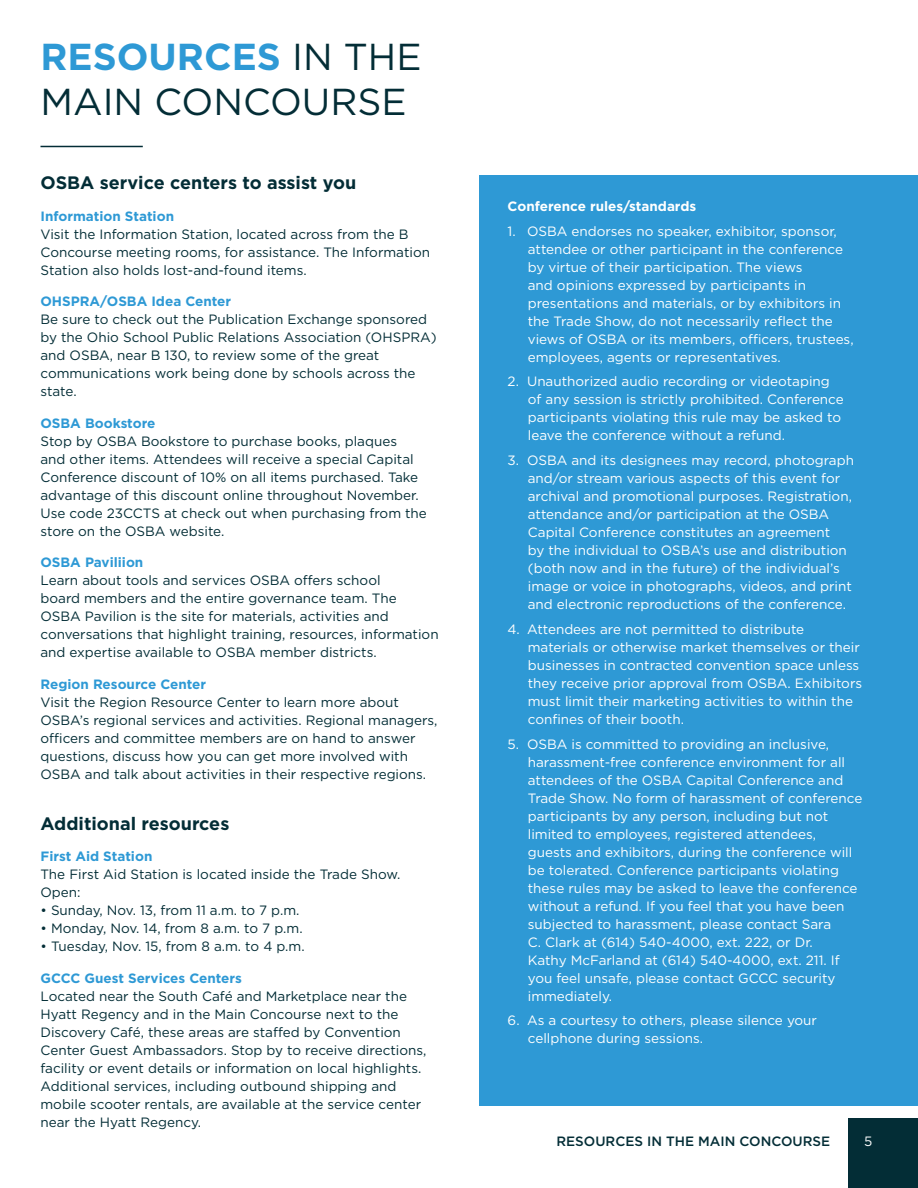
<style>
.page{position:relative;width:918px;height:1188px;background:#fff}
.page>*{position:absolute;margin:0;border:0;box-sizing:border-box;transform-origin:0 0}
.t1{font:37.5px/45px "Gotham";color:#032d36}
.t2{font:700 18px "Gotham";color:#032d36}
.t3{font:13.5px/18px "Gotham";color:#fff}
.t4{font:13.5px/18px "Gotham";color:#032d36}
.t5{font:700 13.5px "Gotham";color:#2e99d5}
.t6{font:500 13.5px "Gotham";color:#032d36}
.t7{font:700 13.5px "Gotham";color:#fff}
.s1{font-weight:700;color:#2e99d5}
</style>
<div class="page">
<hr style="left:40px;top:146px;width:103px;height:1px;background:#032d36">
<div style="left:848px;top:1118px;width:70px;height:70px;background:#032d36"></div>
<div style="left:479px;top:175px;width:439px;height:930px;background:#2e99d5"></div>
<h1 class="t1" style="left:40px;top:34px;width:383px"><span class="s1">RESOURCES</span> IN THE<br>MAIN CONCOURSE</h1>
<h2 class="t2" style="left:40px;top:171px;width:317px">OSBA service centers to assist you</h2>
<p class="t5" style="left:40px;top:207px;width:135px">Information Station</p>
<p class="t4" style="left:40px;top:225px;width:391px">Visit the Information Station, located across from the B<br>Concourse meeting rooms, for assistance. The Information<br>Station also holds lost-and-found items.</p>
<p class="t5" style="left:40px;top:293px;width:192px">OHSPRA/OSBA Idea Center</p>
<p class="t4" style="left:40px;top:310px;width:398px">Be sure to check out the Publication Exchange sponsored by the Ohio School Public Relations Association (OHSPRA) and OSBA, near B 130, to review some of the great communications work being done by schools across the state.</p>
<p class="t5" style="left:40px;top:414px;width:116px">OSBA Bookstore</p>
<p class="t4" style="left:40px;top:432px;width:388px">Stop by OSBA Bookstore to purchase books, plaques<br>and other items. Attendees will receive a special Capital Conference discount of 10% on all items purchased. Take advantage of this discount online throughout November.<br>Use code 23CCTS at check out when purchasing from the store on the OSBA website.</p>
<p class="t5" style="left:40px;top:553px;width:104px">OSBA Paviliion</p>
<p class="t4" style="left:40px;top:571px;width:400px">Learn about tools and services OSBA offers school<br>board members and the entire governance team. The OSBA Pavilion is the site for materials, activities and conversations that highlight training, resources, information and expertise available to OSBA member districts.</p>
<p class="t5" style="left:40px;top:675px;width:167px">Region Resource Center</p>
<p class="t4" style="left:40px;top:693px;width:399px">Visit the Region Resource Center to learn more about OSBA’s regional services and activities. Regional managers, officers and committee members are on hand to answer questions, discuss how you can get more involved with OSBA and talk about activities in their respective regions.</p>
<h2 class="t2" style="left:40px;top:811px;width:190px">Additional resources</h2>
<p class="t5" style="left:40px;top:848px;width:113px">First Aid Station</p>
<p class="t4" style="left:40px;top:865px;width:361px">The First Aid Station is located inside the Trade Show.<br>Open:</p>
<p class="t4" style="left:40px;top:901px;width:261px">• Sunday, Nov. 13, from 11 a.m. to 7 p.m.</p>
<p class="t4" style="left:40px;top:919px;width:264px">• Monday, Nov. 14, from 8 a.m. to 7 p.m.</p>
<p class="t4" style="left:40px;top:937px;width:266px">• Tuesday, Nov. 15, from 8 a.m. to 4 p.m.</p>
<p class="t5" style="left:40px;top:969px;width:203px">GCCC Guest Services Centers</p>
<p class="t4" style="left:40px;top:987px;width:387px">Located near the South Café and Marketplace near the Hyatt Regency and in the Main Concourse next to the Discovery Café, these areas are staffed by Convention Center Guest Ambassadors. Stop by to receive directions, facility or event details or information on local highlights.<br>Additional services, including outbound shipping and mobile scooter rentals, are available at the service center near the Hyatt Regency.</p>
<p class="t7" style="left:508px;top:197px;width:190px">Conference rules/standards</p>
<p class="t3" style="left:528px;top:222px;width:327px;text-indent:-20px">1. OSBA endorses no speaker, exhibitor, sponsor, attendee or other participant in the conference by virtue of their participation. The views<br>and opinions expressed by participants in presentations and materials, or by exhibitors in the Trade Show, do not necessarily reflect the views of OSBA or its members, officers, trustees, employees, agents or representatives.</p>
<p class="t3" style="left:528px;top:372px;width:317px;text-indent:-20px">2. Unauthorized audio recording or videotaping of any session is strictly prohibited. Conference participants violating this rule may be asked to leave the conference without a refund.</p>
<p class="t3" style="left:528px;top:451px;width:328px;text-indent:-20px">3. OSBA and its designees may record, photograph and/or stream various aspects of this event for archival and promotional purposes. Registration, attendance and/or participation at the OSBA Capital Conference constitutes an agreement<br>by the individual to OSBA’s use and distribution (both now and in the future) of the individual’s image or voice in photographs, videos, and print and electronic reproductions of the conference.</p>
<p class="t3" style="left:528px;top:620px;width:336px;text-indent:-20px">4. Attendees are not permitted to distribute materials or otherwise market themselves or their businesses in contracted convention space unless they receive prior approval from OSBA. Exhibitors must limit their marketing activities to within the confines of their booth.</p>
<p class="t3" style="left:528px;top:735px;width:336px;text-indent:-20px">5. OSBA is committed to providing an inclusive, harassment-free conference environment for all attendees of the OSBA Capital Conference and Trade Show. No form of harassment of conference participants by any person, including but not limited to employees, registered attendees, guests and exhibitors, during the conference will be tolerated. Conference participants violating these rules may be asked to leave the conference without a refund. If you feel that you have been subjected to harassment, please contact Sara<br>C. Clark at (614) 540-4000, ext. 222, or Dr.<br>Kathy McFarland at (614) 540-4000, ext. 211. If you feel unsafe, please contact GCCC security immediately.</p>
<p class="t3" style="left:528px;top:1011px;width:291px;text-indent:-20px">6. As a courtesy to others, please silence your cellphone during sessions.</p>
<p class="t6" style="left:557px;top:1132px;width:275px">RESOURCES IN THE MAIN CONCOURSE</p>
<p class="t3" style="left:864px;top:1132px;width:10px">5</p>
</div>
